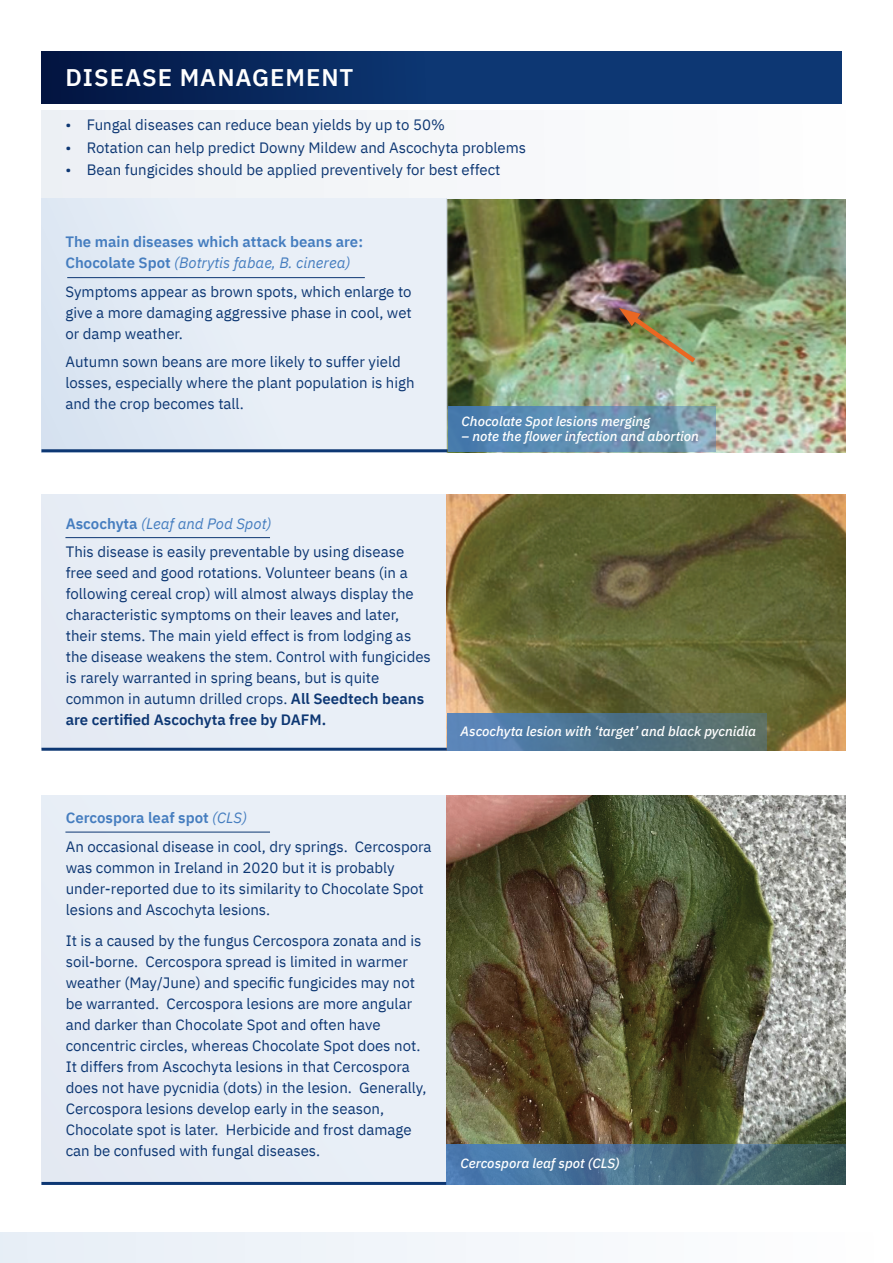
<style>
.page{position:relative;width:893px;height:1263px;background:#fff}
.page>*{position:absolute;margin:0;border:0;box-sizing:border-box;transform-origin:0 0}
.t1{font:600 24px "IBM Plex Sans";letter-spacing:.04em;color:#fff}
.t2{font:15px/21px "IBM Plex Sans";color:#0d3773}
.t3{font:600 15px/21px "IBM Plex Sans";color:#457dbf}
.t4{font:italic 500 13.5px "IBM Plex Sans";color:#fff}
.s1{font-weight:400;font-style:italic}
.s2{font-weight:600;color:#457dbf}
.s3{font-style:italic;color:#457dbf}
.s4{font-weight:600}
</style>
<div class="page">
<div style="left:41px;top:495px;width:406px;height:254px;background:#e9eff7"></div>
<div style="left:41px;top:795px;width:406px;height:390px;background:#e9eff7"></div>
<img style="left:447px;top:495px;width:399px;height:256px">
<img style="left:447px;top:795px;width:399px;height:390px">
<hr style="left:65px;top:537px;width:205px;height:1px;background:#0d3773">
<hr style="left:65px;top:832px;width:205px;height:1px;background:#0d3773">
<hr style="left:41px;top:748px;width:406px;height:3px;background:#0d3773">
<hr style="left:41px;top:1182px;width:406px;height:3px;background:#0d3773">
<div style="left:0;top:1232px;width:893px;height:31px;background:#f3f6fa"></div>
<div style="left:41px;top:110px;width:805px;height:88px;background:#f5f7f9"></div>
<div style="left:41px;top:198px;width:406px;height:254px;background:linear-gradient(to right,#dce7f2,#edf2f8)"></div>
<hr style="left:41px;top:449px;width:407px;height:3px;background:#0d3773">
<img style="left:447px;top:200px;width:399px;height:252px">
<hr style="left:67px;top:277px;width:298px;height:1px;background:#0d3773">
<div style="left:41px;top:51px;width:801px;height:52px;background:linear-gradient(to right,#051d4d,#104080)"></div>
<svg style="left:448px;top:406px;width:267px;height:46px"></svg>
<div style="left:447px;top:713px;width:319px;height:38px;background:linear-gradient(to right,#5383bd,#556a60)"></div>
<svg style="left:447px;top:1144px;width:399px;height:40px"></svg>
<img style="left:619px;top:308px;width:81px;height:59px">
<h1 class="t1" style="left:65px;top:59px;width:290px">DISEASE MANAGEMENT</h1>
<p class="t2" style="left:65px;top:113px;width:381px">• Fungal diseases can reduce bean yields by up to 50%</p>
<p class="t2" style="left:65px;top:136px;width:462px">• Rotation can help predict Downy Mildew and Ascochyta problems</p>
<p class="t2" style="left:65px;top:158px;width:437px">• Bean fungicides should be applied preventively for best effect</p>
<p class="t3" style="left:65px;top:230px;width:299px">The main diseases which attack beans are:<br>Chocolate Spot <span class="s1">(Botrytis fabae, B. cinerea)</span></p>
<p class="t2" style="left:65px;top:279px;width:348px;text-align:justify">Symptoms appear as brown spots, which enlarge to give a more damaging aggressive phase in cool, wet or damp weather.</p>
<p class="t2" style="left:65px;top:350px;width:351px">Autumn sown beans are more likely to suffer yield losses, especially where the plant population is high and the crop becomes tall.</p>
<p class="t4" style="left:462px;top:410px;width:190px">Chocolate Spot lesions merging</p>
<p class="t4" style="left:462px;top:425px;width:239px">– note the flower infection and abortion</p>
<p class="t2" style="left:66px;top:508px;width:340px;line-height:28.5px"><span class="s2">Ascochyta</span> <span class="s3">(Leaf and Pod Spot)<br></span>This disease is easily preventable by using disease</p>
<p class="t2" style="left:66px;top:561px;width:367px">free seed and good rotations. Volunteer beans (in a following cereal crop) will almost always display the characteristic symptoms on their leaves and later, their stems. The main yield effect is from lodging as the disease weakens the stem. Control with fungicides is rarely warranted in spring beans, but is quite common in autumn drilled crops. <span class="s4">All Seedtech beans are certified Ascochyta free by DAFM.</span></p>
<p class="t4" style="left:461px;top:720px;width:297px">Ascochyta lesion with ‘target’ and black pycnidia</p>
<p class="t2" style="left:66px;top:802px;width:367px;line-height:28.5px"><span class="s2">Cercospora leaf spot</span> <span class="s3">(CLS)<br></span>An occasional disease in cool, dry springs. Cercospora</p>
<p class="t2" style="left:66px;top:855px;width:360px">was common in Ireland in 2020 but it is probably under-reported due to its similarity to Chocolate Spot lesions and Ascochyta lesions.</p>
<p class="t2" style="left:66px;top:929px;width:362px">It is a caused by the fungus Cercospora zonata and is soil-borne. Cercospora spread is limited in warmer weather (May/June) and specific fungicides may not be warranted. Cercospora lesions are more angular and darker than Chocolate Spot and often have concentric circles, whereas Chocolate Spot does not.<br>It differs from Ascochyta lesions in that Cercospora does not have pycnidia (dots) in the lesion. Generally, Cercospora lesions develop early in the season, Chocolate spot is later. Herbicide and frost damage can be confused with fungal diseases.</p>
<p class="t4" style="left:461px;top:1153px;width:161px">Cercospora leaf spot (CLS)</p>
</div>
